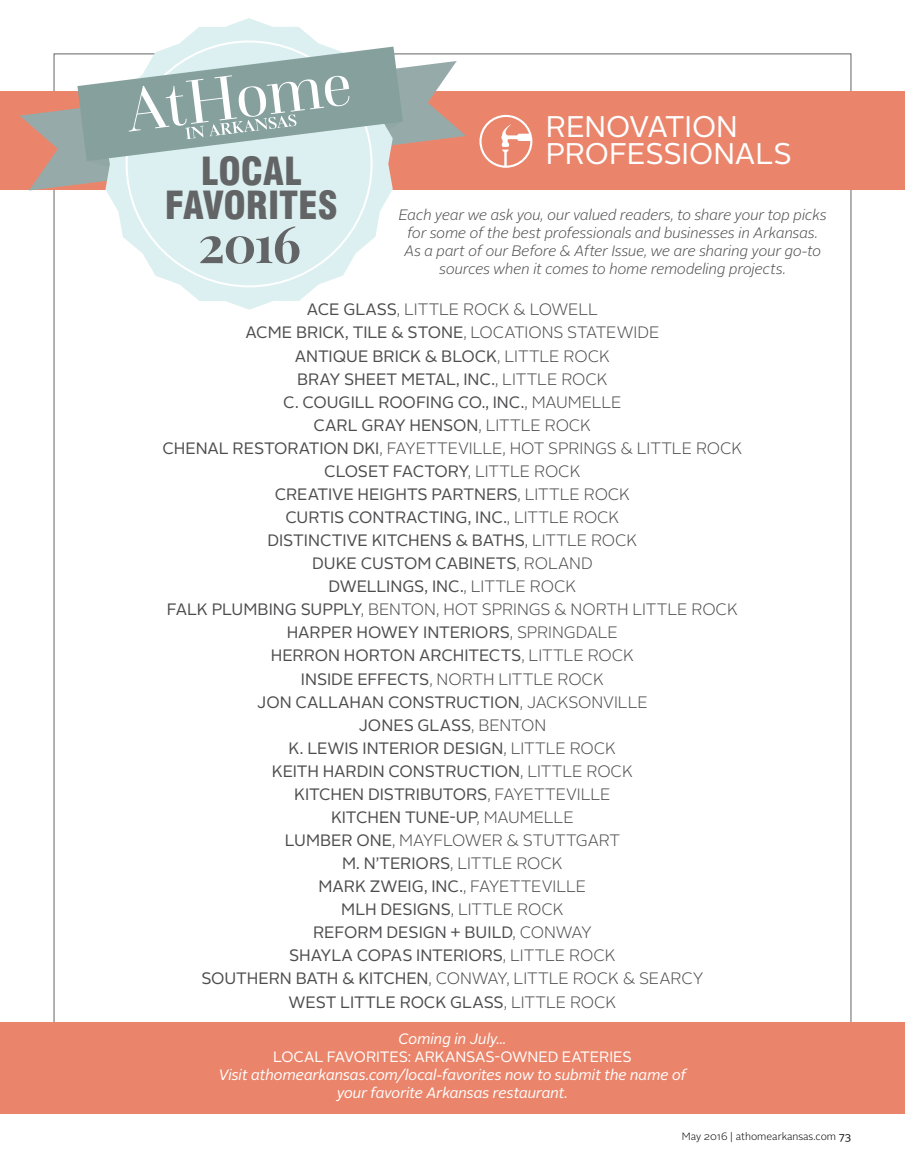
<style>
.page{position:relative;width:905px;height:1168px;background:#fff}
.page>*{position:absolute;margin:0;border:0;box-sizing:border-box;transform-origin:0 0}
.t1{font:700 50.85px "Playfair Display SC";color:#636466}
.t2{font:900 condensed 37.8px/33.8px "Swiss 721 BT";letter-spacing:-.005em;color:#636466;text-align:center}
.t3{font:29.85px/27px "Alright Sans";letter-spacing:-.005em;color:#fff}
.t4{font:16.5px "Alright Sans";letter-spacing:-.005em;color:#4d4d4f}
.t5{font:300 16.5px "Alright Sans";letter-spacing:-.005em;color:#4d4d4f}
.t6{font:italic 300 15px/18px "Alright Sans";letter-spacing:-.01em;color:#4d4d4f;text-align:center}
.t7{font:italic 15px/18px "Alright Sans";letter-spacing:-.01em;color:#fff;text-align:center}
.t8{font:15px "Alright Sans";letter-spacing:-.01em;color:#fff}
.t9{font:300 10.5px "Alright Sans";color:#000}
.s1{font-weight:400}
.s2{font-weight:300}
</style>
<div class="page">
<div style="left:0;top:91px;width:904px;height:99px;background:#ea856b"></div>
<svg style="left:106px;top:18px;width:287px;height:292px"></svg>
<svg style="left:126px;top:41px;width:246px;height:246px;background:#e1f2f3"></svg>
<svg style="left:20px;top:47px;width:446px;height:144px"></svg>
<div style="left:0;top:1023px;width:904px;height:91px;background:#ea856b"></div>
<svg style="left:479px;top:115px;width:53px;height:53px"></svg>
<h2 class="t2" style="left:165px;top:154px;width:174px">LOCAL<br>FAVORITES</h2>
<h1 class="t1" style="left:198px;top:213px;width:104px">2016</h1>
<h3 class="t3" style="left:545px;top:114px;width:248px">RENOVATION<br>PROFESSIONALS</h3>
<p class="t6" style="left:399px;top:205px;width:429px">Each year we ask you, our valued readers, to share your top picks for some of the best professionals and businesses in Arkansas.<br>As a part of our Before &amp; After Issue, we are sharing your go-to sources when it comes to home remodeling projects.</p>
<p class="t5" style="left:307px;top:298px;width:281px"><span class="s1">ACE GLASS</span>, LITTLE ROCK &amp; LOWELL</p>
<p class="t4" style="left:245px;top:321px;width:415px">ACME BRICK, TILE &amp; STONE<span class="s2">, LOCATIONS STATEWIDE</span></p>
<p class="t4" style="left:295px;top:345px;width:317px">ANTIQUE BRICK &amp; BLOCK<span class="s2">, LITTLE ROCK</span></p>
<p class="t4" style="left:297px;top:368px;width:312px">BRAY SHEET M ETAL, I NC.<span class="s2">, LITTLE ROCK</span></p>
<p class="t4" style="left:283px;top:391px;width:340px">C. COUGILL ROOFING CO., I NC.<span class="s2">, MAUM ELLE</span></p>
<p class="t4" style="left:313px;top:414px;width:279px">CARL GRAY H ENSON<span class="s2">, LITTLE ROCK</span></p>
<p class="t5" style="left:162px;top:437px;width:581px"><span class="s1">CHENAL RESTORATION DKI</span>, FAYETTEVILLE, HOT SPRINGS &amp; LITTLE ROCK</p>
<p class="t4" style="left:324px;top:460px;width:258px">CLOSET FACTORY<span class="s2">, LITTLE ROCK</span></p>
<p class="t4" style="left:275px;top:483px;width:357px">CREATIVE H EIGHTS PARTNERS<span class="s2">, LITTLE ROCK</span></p>
<p class="t4" style="left:285px;top:506px;width:336px">CURTIS CONTRACTING, I NC.<span class="s2">, LITTLE ROCK</span></p>
<p class="t4" style="left:267px;top:529px;width:371px">DISTINCTIVE KITCHENS &amp; BATHS<span class="s2">, LITTLE ROCK</span></p>
<p class="t4" style="left:312px;top:552px;width:135px">DUKE CUSTOM CAB</p>
<p class="t5" style="left:469px;top:552px;width:125px"><span class="s1">INETS</span>, ROLAND</p>
<p class="t4" style="left:328px;top:575px;width:249px">DWELLINGS, I NC.<span class="s2">, LITTLE ROCK</span></p>
<p class="t5" style="left:167px;top:598px;width:572px"><span class="s1">FALK PLUMBING SUPPLY</span>, BENTON, HOT SPRINGS &amp; NORTH LITTLE ROCK</p>
<p class="t4" style="left:287px;top:621px;width:333px">HARPER HOWEY I NTERIORS<span class="s2">, SPRINGDALE</span></p>
<p class="t4" style="left:271px;top:644px;width:365px">H ERRON HORTON ARCHITECTS<span class="s2">, LITTLE ROCK</span></p>
<p class="t5" style="left:301px;top:668px;width:304px"><span class="s1">I NSIDE EFFECTS</span>, NORTH LITTLE ROCK</p>
<p class="t4" style="left:257px;top:691px;width:392px">JON CALLAHAN CONSTRUCTION<span class="s2">, JACKSONVILLE</span></p>
<p class="t4" style="left:358px;top:714px;width:189px">JONES GLASS<span class="s2">, BENTON</span></p>
<p class="t4" style="left:288px;top:737px;width:329px">K. LEWIS I NTERIOR DESIGN<span class="s2">, LITTLE ROCK</span></p>
<p class="t4" style="left:272px;top:760px;width:362px">KEITH HARDIN CONSTRUCTION<span class="s2">, LITTLE ROCK</span></p>
<p class="t4" style="left:294px;top:783px;width:318px">KITCHEN DISTRIBUTORS<span class="s2">, FAYETTEVILLE</span></p>
<p class="t4" style="left:331px;top:806px;width:244px">KITCHEN TUNE-UP<span class="s2">, MAUM ELLE</span></p>
<p class="t5" style="left:285px;top:829px;width:337px"><span class="s1">LUMBER ONE</span>, MAYFLOWER &amp; STUTTGART</p>
<p class="t4" style="left:342px;top:852px;width:222px">M . N’TERIORS<span class="s2">, LITTLE ROCK</span></p>
<p class="t4" style="left:318px;top:875px;width:269px">MARK ZWEIG, I NC.<span class="s2">, FAYETTEVILLE</span></p>
<p class="t4" style="left:341px;top:898px;width:12px">MLH</p>
<p class="t5" style="left:380px;top:898px;width:185px"><span class="s1">DESIGNS</span>, LITTLE ROCK</p>
<p class="t4" style="left:313px;top:921px;width:280px">REFORM DESIGN + BUILD<span class="s2">, CONWAY</span></p>
<p class="t4" style="left:289px;top:944px;width:328px">SHAYLA COPAS I NTERIORS<span class="s2">, LITTLE ROCK</span></p>
<p class="t5" style="left:201px;top:967px;width:503px"><span class="s1">SOUTHERN BATH &amp; KITCHEN</span>, CONWAY, LITTLE ROCK &amp; SEARCY</p>
<p class="t4" style="left:288px;top:990px;width:329px">WEST LITTLE ROCK GLASS<span class="s2">, LITTLE ROCK</span></p>
<p class="t7" style="left:398px;top:1030px;width:109px">Coming in July...</p>
<p class="t8" style="left:273px;top:1046px;width:360px">LOCAL FAVORITES: AR KANSAS-OWNED EATERIES</p>
<p class="t7" style="left:219px;top:1066px;width:469px">Visit athomearkansas.com/local-favorites now to submit the name of your favorite Arkansas restaurant.</p>
<p class="t9" style="left:682px;top:1129px;width:170px">MAY 2016 | ATHOMEARKANSAS.COM <span class="s1">73</span></p>
</div>
